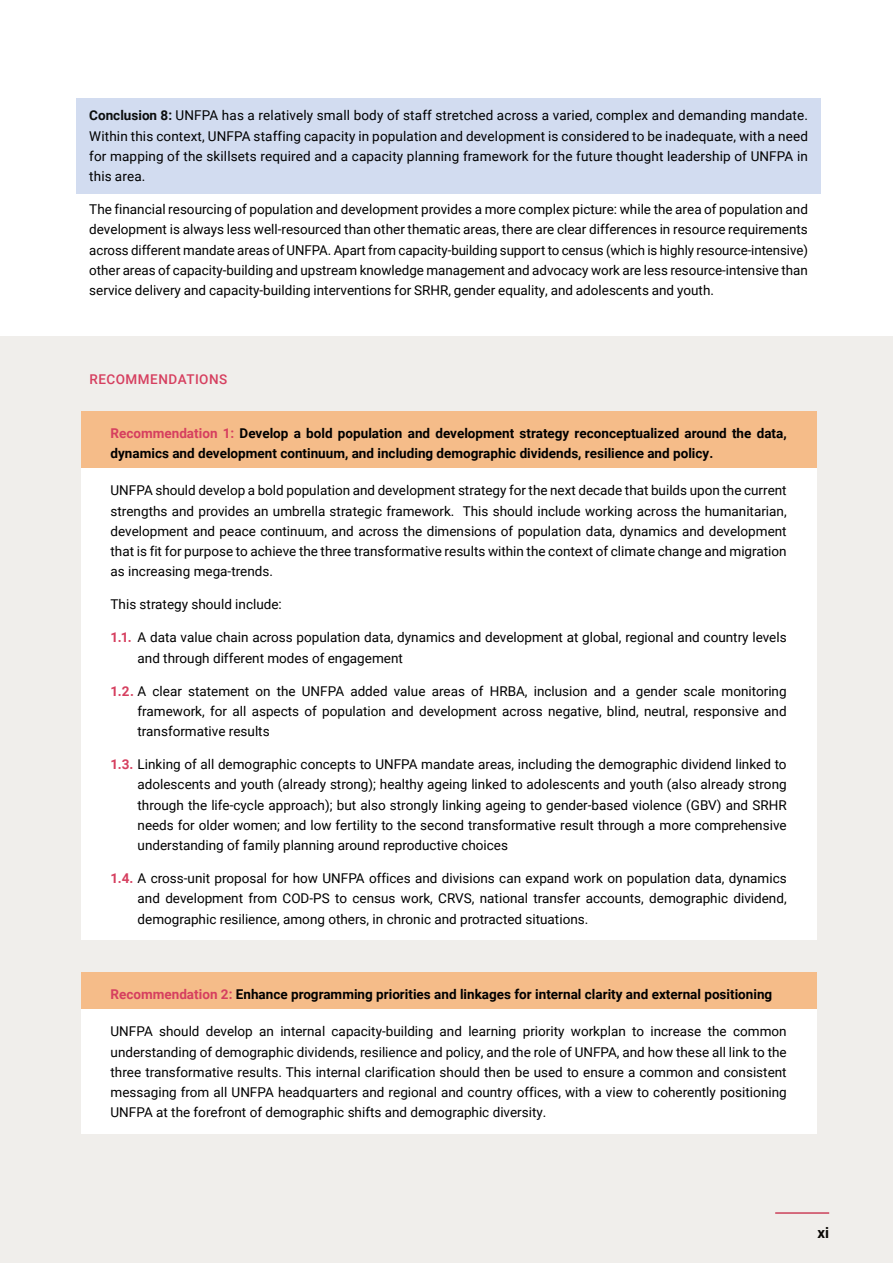
<style>
.page{position:relative;width:893px;height:1263px;background:#fff}
.page>*{position:absolute;margin:0;border:0;box-sizing:border-box;transform-origin:0 0}
.t1{font:700 15px "Roboto";color:#000}
.t2{font:13.5px/20.2px "Roboto";color:#000;text-align:justify}
.t3{font:700 13.5px/20.2px "Roboto";color:#000}
.t4{font:500 13.5px "Roboto";letter-spacing:.035em;color:#d63f5f}
.s1{font-weight:700;color:#0c0e0e}
.s2{color:#d63f5f}
.s3{font-weight:700;color:#d63f5f}
</style>
<div class="page">
<div style="left:0;top:336px;width:893px;height:927px;background:#f0eeeb"></div>
<div style="left:77px;top:98px;width:744px;height:95px;background:#d2dcf0"></div>
<div style="left:81px;top:411px;width:735px;height:63px;background:#f5bc89"></div>
<div style="left:81px;top:468px;width:735px;height:472px;background:#fff"></div>
<div style="left:81px;top:972px;width:735px;height:43px;background:#f5bc89"></div>
<div style="left:81px;top:1009px;width:735px;height:125px;background:#fff"></div>
<p class="t2" style="left:89px;top:105px;width:720px"><span class="s1">Conclusion 8:</span> UNFPA has a relatively small body of staff stretched across a varied, complex and demanding mandate.<br>Within this context, UNFPA staffing capacity in population and development is considered to be inadequate, with a need for mapping of the skillsets required and a capacity planning framework for the future thought leadership of UNFPA in this area.</p>
<p class="t2" style="left:89px;top:199px;width:720px">The financial resourcing of population and development provides a more complex picture: while the area of population and development is always less well-resourced than other thematic areas, there are clear differences in resource requirements across different mandate areas of UNFPA. Apart from capacity-building support to census (which is highly resource-intensive) other areas of capacity-building and upstream knowledge management and advocacy work are less resource-intensive than service delivery and capacity-building interventions for SRHR, gender equality, and adolescents and youth.</p>
<p class="t4" style="left:90px;top:369px;width:139px">RECOMMENDATIONS</p>
<p class="t3" style="left:111px;top:422px;width:678px"><span class="s2">Recommendation 1:</span> Develop a bold population and development strategy reconceptualized around the data, dynamics and development continuum, and including demographic dividends, resilience and policy.</p>
<p class="t2" style="left:111px;top:480px;width:678px">UNFPA should develop a bold population and development strategy for the next decade that builds upon the current strengths and provides an umbrella strategic framework. This should include working across the humanitarian, development and peace continuum, and across the dimensions of population data, dynamics and development that is fit for purpose to achieve the three transformative results within the context of climate change and migration as increasing mega-trends.</p>
<p class="t2" style="left:111px;top:594px;width:173px">This strategy should include:</p>
<p class="t2" style="left:138px;top:627px;width:651px;text-indent:-27px"><span class="s3">1.1.</span> A data value chain across population data, dynamics and development at global, regional and country levels and through different modes of engagement</p>
<p class="t2" style="left:138px;top:680px;width:651px;text-indent:-27px"><span class="s3">1.2.</span> A clear statement on the UNFPA added value areas of HRBA, inclusion and a gender scale monitoring framework, for all aspects of population and development across negative, blind, neutral, responsive and transformative results</p>
<p class="t2" style="left:138px;top:754px;width:651px;text-indent:-27px"><span class="s3">1.3.</span> Linking of all demographic concepts to UNFPA mandate areas, including the demographic dividend linked to adolescents and youth (already strong); healthy ageing linked to adolescents and youth (also already strong through the life-cycle approach); but also strongly linking ageing to gender-based violence (GBV) and SRHR needs for older women; and low fertility to the second transformative result through a more comprehensive understanding of family planning around reproductive choices</p>
<p class="t2" style="left:138px;top:868px;width:651px;text-indent:-27px"><span class="s3">1.4.</span> A cross-unit proposal for how UNFPA offices and divisions can expand work on population data, dynamics and development from COD-PS to census work, CRVS, national transfer accounts, demographic dividend, demographic resilience, among others, in chronic and protracted situations.</p>
<p class="t3" style="left:111px;top:984px;width:663px"><span class="s2">Recommendation 2:</span> Enhance programming priorities and linkages for internal clarity and external positioning</p>
<p class="t2" style="left:111px;top:1021px;width:678px">UNFPA should develop an internal capacity-building and learning priority workplan to increase the common understanding of demographic dividends, resilience and policy, and the role of UNFPA, and how these all link to the three transformative results. This internal clarification should then be used to ensure a common and consistent messaging from all UNFPA headquarters and regional and country offices, with a view to coherently positioning UNFPA at the forefront of demographic shifts and demographic diversity.</p>
<p class="t1" style="left:818px;top:1222px;width:13px">xi</p>
</div>
